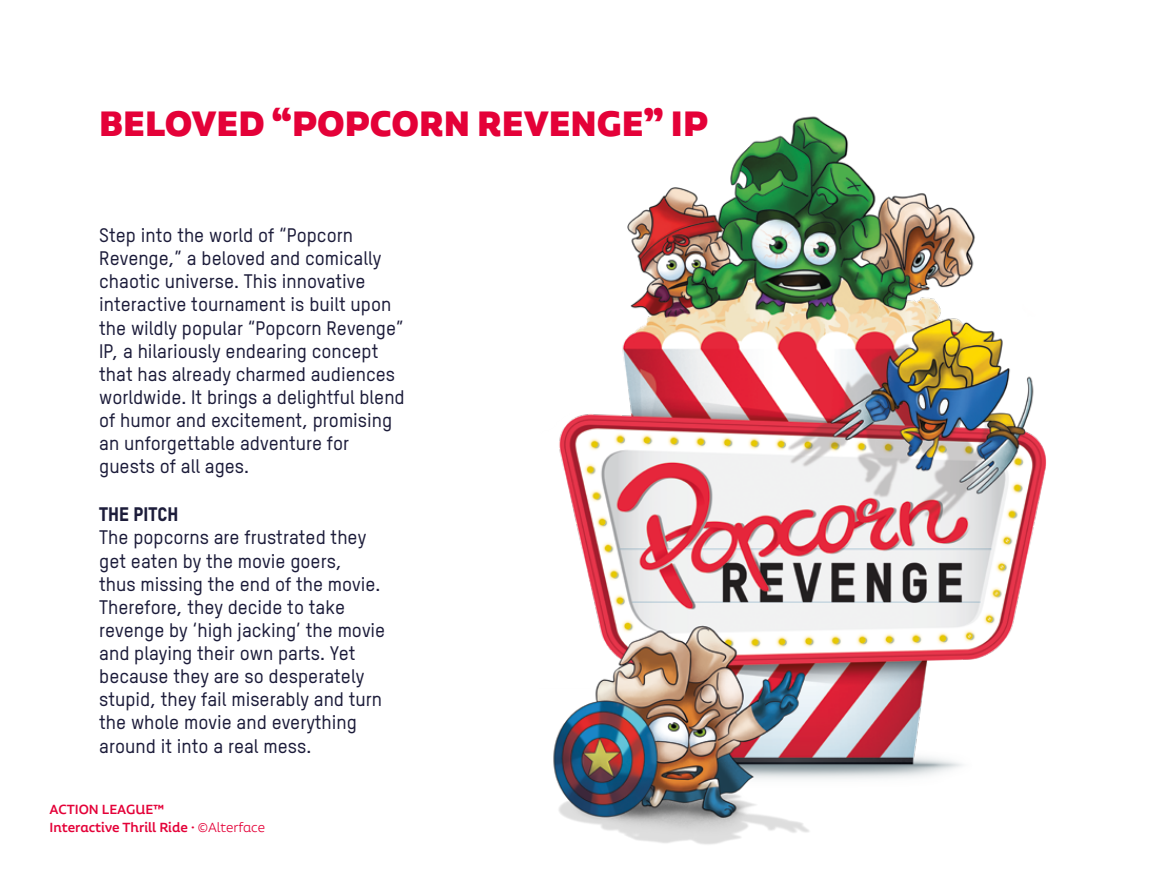
<style>
.page{position:relative;width:1166px;height:869px;background:#fff}
.page>*{position:absolute;margin:0;border:0;box-sizing:border-box;transform-origin:0 0}
.t1{font:900 42px "Aalto Sans Essential Alt";color:#e40138}
.t2{font:500 19.25px/23.1px "T Star Pro";color:#1c1c3a}
.t3{font:800 19.25px "T Star Pro";color:#1c1c3a}
.t4{font:500 15.75px/17.5px "Aalto Sans Essential Alt";color:#e40138}
.s1{font-weight:300}
</style>
<div class="page">
<img style="left:553px;top:116px;width:494px;height:729px">
<h1 class="t1" style="left:99px;top:99px;width:610px">BELOVED “POPCORN REVENGE” IP</h1>
<p class="t2" style="left:99px;top:223px;width:307px">Step into the world of “Popcorn Revenge,” a beloved and comically chaotic universe. This innovative interactive tournament is built upon the wildly popular “Popcorn Revenge” IP, a hilariously endearing concept that has already charmed audiences worldwide. It brings a delightful blend of humor and excitement, promising an unforgettable adventure for guests of all ages.</p>
<p class="t3" style="left:99px;top:501px;width:81px">THE PITCH</p>
<p class="t2" style="left:99px;top:525px;width:288px">The popcorns are frustrated they get eaten by the movie goers,<br>thus missing the end of the movie.<br>Therefore, they decide to take revenge by ‘high jacking’ the movie and playing their own parts. Yet because they are so desperately stupid, they fail miserably and turn the whole movie and everything around it into a real mess.</p>
<p class="t4" style="left:50px;top:800px;width:217px">ACTION LEAGUE™<br>Interactive Thrill Ride · <span class="s1">©Alterface</span></p>
</div>
